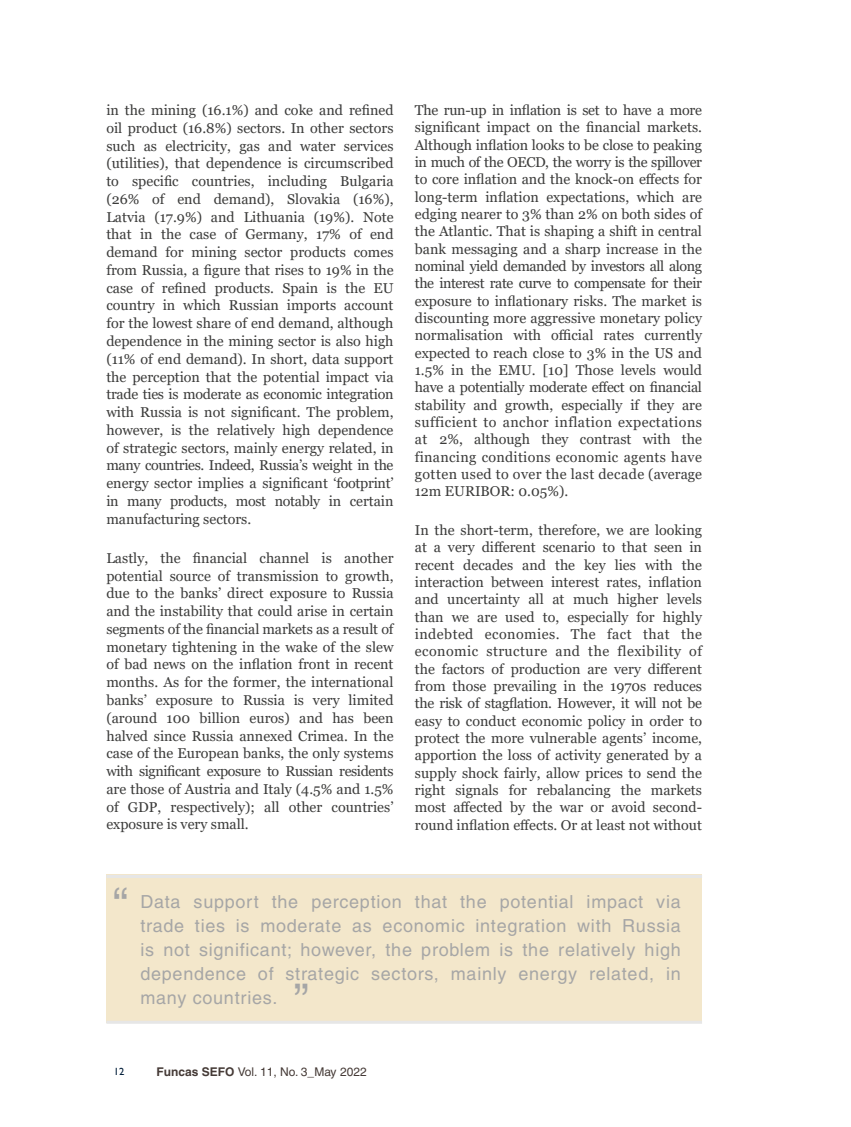
<style>
.page{position:relative;width:851px;height:1127px;background:#fff}
.page>*{position:absolute;margin:0;border:0;box-sizing:border-box;transform-origin:0 0}
.t1{font:45px "Helvetica";color:#a6a6a6}
.t2{font:18px/24px "Helvetica";letter-spacing:.04em;color:#a6a6a6;text-align:justify}
.t3{font:14.25px/17.4px "Georgia";color:#3c3c3b;text-align:justify}
.t4{font:12px "Helvetica";color:#453a36}
.t5{font:500 10.5px "Gill Sans MT Std";color:#001d39}
.s1{font-family:"Helvetica CE";font-weight:700}
</style>
<div class="page">
<div style="left:106px;top:874px;width:596px;height:149px;background:#f3e7cb"></div>
<hr style="left:106px;top:875px;width:596px;height:3px;background:#e6e6e6">
<hr style="left:106px;top:1021px;width:596px;height:3px;background:#e6e6e6">
<p class="t3" style="left:106px;top:101px;width:289px">in the mining (16.1%) and coke and refined oil product (16.8%) sectors. In other sectors such as electricity, gas and water services (utilities), that dependence is circumscribed to specific countries, including Bulgaria (26% of end demand), Slovakia (16%), Latvia (17.9%) and Lithuania (19%). Note that in the case of Germany, 17% of end demand for mining sector products comes from Russia, a figure that rises to 19% in the case of refined products. Spain is the EU country in which Russian imports account for the lowest share of end demand, although dependence in the mining sector is also high (11% of end demand). In short, data support the perception that the potential impact via trade ties is moderate as economic integration with Russia is not significant. The problem, however, is the relatively high dependence of strategic sectors, mainly energy related, in many countries. Indeed, Russia’s weight in the energy sector implies a significant ‘footprint’ in many products, most notably in certain manufacturing sectors.</p>
<p class="t3" style="left:106px;top:549px;width:289px">Lastly, the financial channel is another potential source of transmission to growth, due to the banks’ direct exposure to Russia and the instability that could arise in certain segments of the financial markets as a result of monetary tightening in the wake of the slew of bad news on the inflation front in recent months. As for the former, the international banks’ exposure to Russia is very limited (around 100 billion euros) and has been halved since Russia annexed Crimea. In the case of the European banks, the only systems with significant exposure to Russian residents are those of Austria and Italy (4.5% and 1.5% of GDP, respectively); all other countries’ exposure is very small.</p>
<p class="t3" style="left:415px;top:102px;width:289px">The run-up in inflation is set to have a more significant impact on the financial markets.<br>Although inflation looks to be close to peaking in much of the OECD, the worry is the spillover to core inflation and the knock-on effects for long-term inflation expectations, which are edging nearer to 3% than 2% on both sides of the Atlantic. That is shaping a shift in central bank messaging and a sharp increase in the nominal yield demanded by investors all along the interest rate curve to compensate for their exposure to inflationary risks. The market is discounting more aggressive monetary policy normalisation with official rates currently expected to reach close to 3% in the US and 1.5% in the EMU. [10] Those levels would have a potentially moderate effect on financial stability and growth, especially if they are sufficient to anchor inflation expectations at 2%, although they contrast with the financing conditions economic agents have gotten used to over the last decade (average 12m EURIBOR: 0.05%).</p>
<p class="t3" style="left:415px;top:522px;width:289px">In the short-term, therefore, we are looking at a very different scenario to that seen in recent decades and the key lies with the interaction between interest rates, inflation and uncertainty all at much higher levels than we are used to, especially for highly indebted economies. The fact that the economic structure and the flexibility of the factors of production are very different from those prevailing in the 1970s reduces the risk of stagflation. However, it will not be easy to conduct economic policy in order to protect the more vulnerable agents’ income, apportion the loss of activity generated by a supply shock fairly, allow prices to send the right signals for rebalancing the markets most affected by the war or avoid second&shy;round inflation effects. Or at least not without</p>
<h1 class="t1" style="left:113px;top:878px;width:16px">“</h1>
<p class="t2" style="left:140px;top:889px;width:542px">Data support the perception that the potential impact via trade ties is moderate as economic integration with Russia is not significant; however, the problem is the relatively high dependence of strategic sectors, mainly energy related, in many countries.</p>
<h1 class="t1" style="left:294px;top:974px;width:16px">”</h1>
<p class="t5" style="left:114px;top:1065px;width:12px">12</p>
<p class="t4" style="left:156px;top:1064px;width:212px"><span class="s1">Funcas SEFO</span> Vol. 11, No. 3_May 2022</p>
</div>
